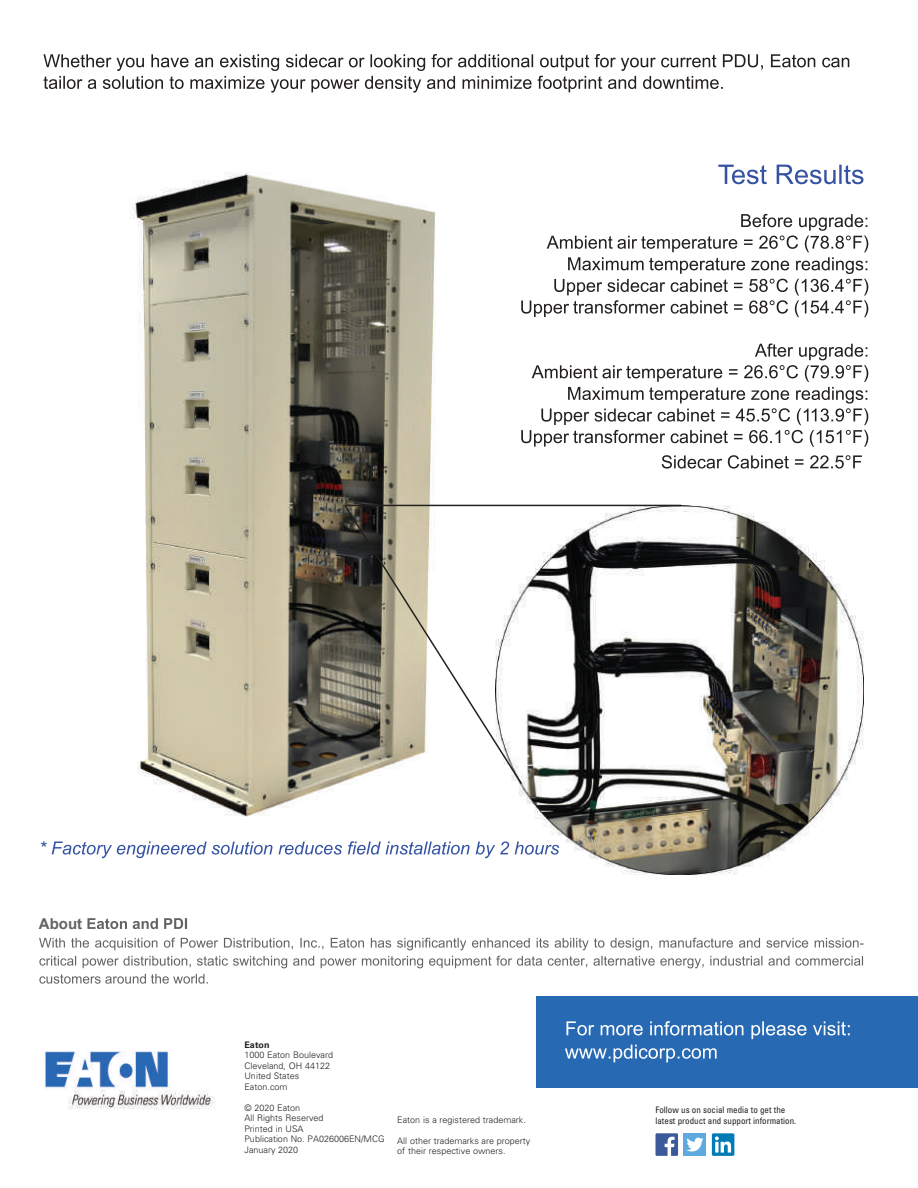
<style>
.page{position:relative;width:918px;height:1188px;background:#fff}
.page>*{position:absolute;margin:0;border:0;box-sizing:border-box;transform-origin:0 0}
.t1{font:700 15px "Arial";color:#636366}
.t2{font:300 9px/10.5px "Univers LT Std";color:#231f20}
.t3{font:condensed 9px/10.5px "Univers";color:#231f20}
.t4{font:700 9px "Univers LT Std";color:#231f20}
</style>
<div class="page">
<svg style="left:87px;top:918px;width:100px;height:11px"></svg>
<svg style="left:39px;top:938px;width:825px;height:12px"></svg>
<svg style="left:39px;top:956px;width:824px;height:12px"></svg>
<svg style="left:39px;top:974px;width:169px;height:10px"></svg>
<svg style="left:43px;top:54px;width:806px;height:39px"></svg>
<svg style="left:718px;top:165px;width:145px;height:19px"></svg>
<svg style="left:521px;top:214px;width:347px;height:103px"></svg>
<svg style="left:521px;top:344px;width:347px;height:103px"></svg>
<svg style="left:662px;top:455px;width:200px;height:14px"></svg>
<img style="left:130px;top:172px;width:306px;height:645px">
<img style="left:518px;top:505px;width:346px;height:369px">
<hr style="left:345px;top:505px;width:336px;height:1px;background:#231f20">
<svg style="left:343px;top:503px;width:180px;height:283px"></svg>
<svg style="left:41px;top:841px;width:518px;height:17px"></svg>
<img style="left:44px;top:1051px;width:171px;height:59px">
<div style="left:537px;top:996px;width:381px;height:92px;background:#2869b3"></div>
<svg style="left:566px;top:1021px;width:284px;height:18px"></svg>
<svg style="left:565px;top:1045px;width:152px;height:17px"></svg>
<div style="left:684px;top:1133px;width:22px;height:23px;background:#5ea9dd"></div>
<svg style="left:656px;top:1133px;width:22px;height:23px"></svg>
<svg style="left:687px;top:1138px;width:17px;height:14px"></svg>
<div style="left:712px;top:1133px;width:22px;height:23px;background:#007bb6;border-radius:2px"></div>
<svg style="left:715px;top:1136px;width:16px;height:17px"></svg>
<h1 class="t1" style="left:39px;top:914px;width:45px">About</h1>
<p class="t4" style="left:244px;top:1039px;width:27px">Eaton</p>
<p class="t2" style="left:244px;top:1050px;width:90px">1000 Eaton Boulevard<br>Cleveland, OH 44122<br>United States<br>Eaton.com</p>
<p class="t2" style="left:244px;top:1103px;width:142px">© 2020 Eaton<br>All Rights Reserved<br>Printed in USA<br>Publication No. PA026006EN/MCG<br>January 2020</p>
<p class="t2" style="left:397px;top:1115px;width:130px">Eaton is a registered trademark.</p>
<p class="t2" style="left:397px;top:1136px;width:135px;line-height:9.9px">All other trademarks are property of their respective owners.</p>
<p class="t3" style="left:656px;top:1104px;width:142px">Follow us on social media to get the latest product and support information.</p>
</div>
